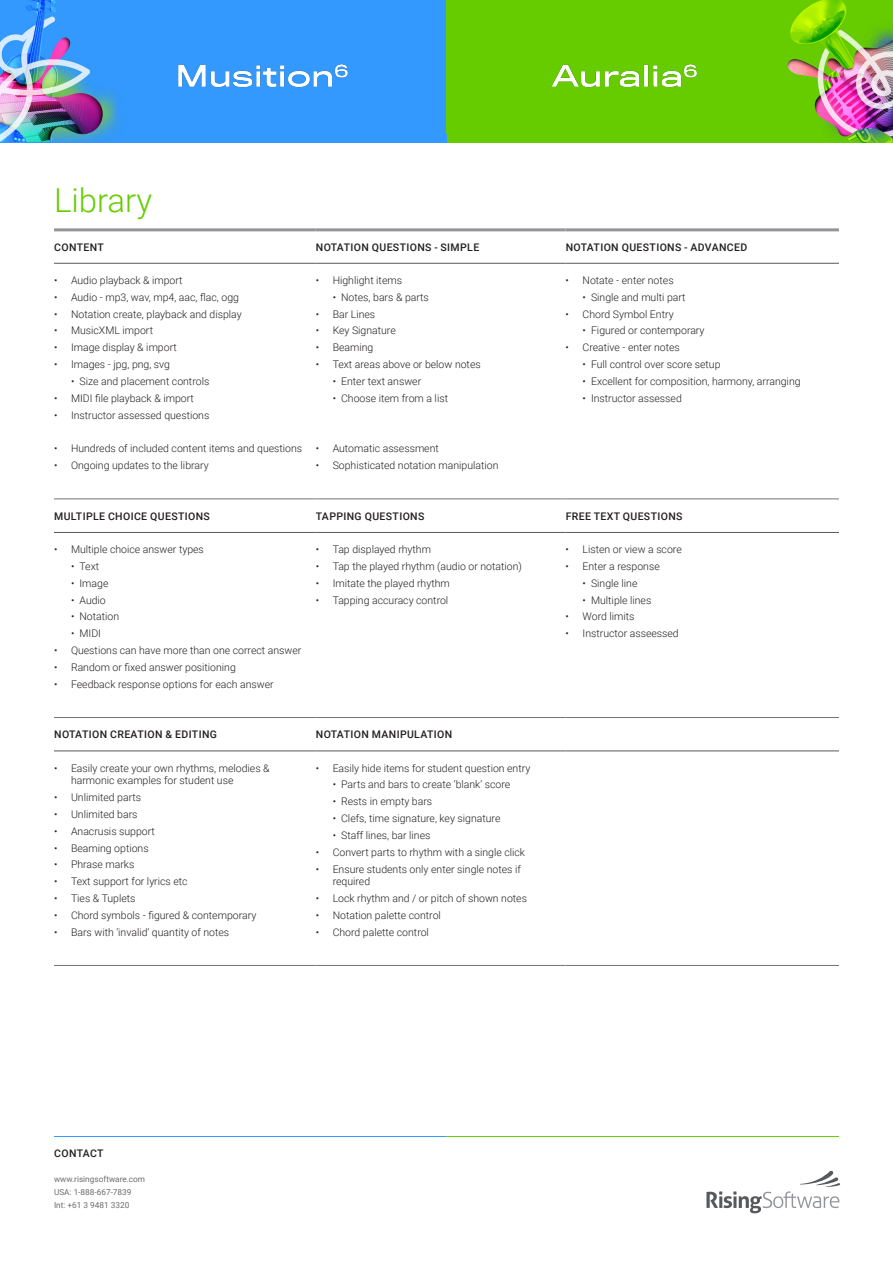
<style>
.page{position:relative;width:893px;height:1263px;background:#fff}
.page>*{position:absolute;margin:0;border:0;box-sizing:border-box;transform-origin:0 0}
.Heading_2{font:300 33px "Roboto";color:#6c0}
.t1{font:300 10.5px/12.6px "Roboto";color:#231f20}
.Table_Header{font:500 10.5px "Roboto";letter-spacing:.035em;color:#231f20}
.t2{font:8.25px/12.6px "Roboto";color:#6c6d70}
</style>
<div class="page">
<div style="left:0;top:0;width:446px;height:142px;background:#39f"></div>
<div style="left:446px;top:0;width:447px;height:142px;background:#6c0"></div>
<svg style="left:706px;top:1170px;width:134px;height:43px"></svg>
<hr style="left:54px;top:1136px;width:393px;height:1px;background:#39f">
<hr style="left:447px;top:1136px;width:392px;height:1px;background:#6c0">
<img style="left:0;top:0;width:122px;height:142px">
<img style="left:178px;top:64px;width:170px;height:24px">
<img style="left:551px;top:64px;width:146px;height:24px">
<img style="left:787px;top:0;width:106px;height:142px">
<hr style="left:54px;top:965px;width:262px;height:1px;background:#787373">
<hr style="left:316px;top:965px;width:250px;height:1px;background:#787373">
<hr style="left:566px;top:965px;width:273px;height:1px;background:#787373">
<hr style="left:54px;top:228px;width:262px;height:3px;background:#939598">
<hr style="left:316px;top:228px;width:250px;height:3px;background:#939598">
<hr style="left:54px;top:263px;width:262px;height:1px;background:#57585a">
<hr style="left:316px;top:263px;width:250px;height:1px;background:#57585a">
<hr style="left:566px;top:228px;width:273px;height:3px;background:#939598">
<hr style="left:566px;top:263px;width:273px;height:1px;background:#57585a">
<hr style="left:54px;top:499px;width:262px;height:1px;background:#787373">
<hr style="left:54px;top:532px;width:262px;height:1px;background:#57585a">
<hr style="left:316px;top:499px;width:250px;height:1px;background:#787373">
<hr style="left:316px;top:532px;width:250px;height:1px;background:#57585a">
<hr style="left:566px;top:499px;width:273px;height:1px;background:#787373">
<hr style="left:566px;top:532px;width:273px;height:1px;background:#57585a">
<hr style="left:54px;top:717px;width:262px;height:1px;background:#787373">
<hr style="left:54px;top:751px;width:262px;height:1px;background:#57585a">
<hr style="left:316px;top:717px;width:250px;height:1px;background:#787373">
<hr style="left:316px;top:751px;width:250px;height:1px;background:#57585a">
<hr style="left:566px;top:717px;width:273px;height:1px;background:#787373">
<hr style="left:566px;top:751px;width:273px;height:1px;background:#57585a">
<p class="Heading_2" style="left:54px;top:177px;width:100px">Library</p>
<p class="Table_Header" style="left:54px;top:239px;width:51px">CONTENT</p>
<p class="Table_Header" style="left:316px;top:239px;width:165px">NOTATION QUESTIONS - SIMPLE</p>
<p class="Table_Header" style="left:566px;top:239px;width:183px">NOTATION QUESTIONS - ADVANCED</p>
<p class="t1" style="left:54px;top:273px;width:130px">• Audio playback &amp; import</p>
<p class="t1" style="left:54px;top:290px;width:187px">• Audio - mp3, wav, mp4, aac, flac, ogg</p>
<p class="t1" style="left:54px;top:307px;width:189px">• Notation create, playback and display</p>
<p class="t1" style="left:54px;top:324px;width:101px">• MusicXML import</p>
<p class="t1" style="left:54px;top:341px;width:124px">• Image display &amp; import</p>
<p class="t1" style="left:54px;top:358px;width:118px">• Images - jpg, png, svg</p>
<p class="t1" style="left:71px;top:375px;width:140px">• Size and placement controls</p>
<p class="t1" style="left:54px;top:391px;width:141px">• MIDI file playback &amp; import</p>
<p class="t1" style="left:54px;top:408px;width:157px">• Instructor assessed questions</p>
<p class="t1" style="left:54px;top:442px;width:250px">• Hundreds of included content items and questions</p>
<p class="t1" style="left:54px;top:459px;width:156px">• Ongoing updates to the library</p>
<p class="t1" style="left:316px;top:273px;width:88px">• Highlight items</p>
<p class="t1" style="left:333px;top:290px;width:98px">• Notes, bars &amp; parts</p>
<p class="t1" style="left:316px;top:307px;width:61px">• Bar Lines</p>
<p class="t1" style="left:316px;top:324px;width:82px">• Key Signature</p>
<p class="t1" style="left:316px;top:341px;width:59px">• Beaming</p>
<p class="t1" style="left:316px;top:358px;width:167px">• Text areas above or below notes</p>
<p class="t1" style="left:333px;top:375px;width:90px">• Enter text answer</p>
<p class="t1" style="left:333px;top:391px;width:117px">• Choose item from a list</p>
<p class="t1" style="left:566px;top:273px;width:110px">• Notate - enter notes</p>
<p class="t1" style="left:583px;top:290px;width:105px">• Single and multi part</p>
<p class="t1" style="left:566px;top:307px;width:110px">• Chord Symbol Entry</p>
<p class="t1" style="left:583px;top:324px;width:123px">• Figured or contemporary</p>
<p class="t1" style="left:566px;top:341px;width:116px">• Creative - enter notes</p>
<p class="t1" style="left:583px;top:358px;width:139px">• Full control over score setup</p>
<p class="t1" style="left:583px;top:375px;width:220px">• Excellent for composition, harmony, arranging</p>
<p class="t1" style="left:583px;top:391px;width:101px">• Instructor assessed</p>
<p class="t1" style="left:316px;top:442px;width:125px">• Automatic assessment</p>
<p class="t1" style="left:316px;top:459px;width:184px">• Sophisticated notation manipulation</p>
<p class="Table_Header" style="left:54px;top:508px;width:157px">MULTIPLE CHOICE QUESTIONS</p>
<p class="Table_Header" style="left:316px;top:508px;width:110px">TAPPING QUESTIONS</p>
<p class="Table_Header" style="left:566px;top:508px;width:118px">FREE TEXT QUESTIONS</p>
<p class="t1" style="left:54px;top:543px;width:151px">• Multiple choice answer types</p>
<p class="t1" style="left:71px;top:559px;width:30px">• Text</p>
<p class="t1" style="left:71px;top:576px;width:39px">• Image</p>
<p class="t1" style="left:71px;top:593px;width:36px">• Audio</p>
<p class="t1" style="left:71px;top:610px;width:50px">• Notation</p>
<p class="t1" style="left:71px;top:627px;width:32px">• MIDI</p>
<p class="t1" style="left:54px;top:644px;width:249px">• Questions can have more than one correct answer</p>
<p class="t1" style="left:54px;top:661px;width:183px">• Random or fixed answer positioning</p>
<p class="t1" style="left:54px;top:677px;width:221px">• Feedback response options for each answer</p>
<p class="t1" style="left:316px;top:543px;width:117px">• Tap displayed rhythm</p>
<p class="t1" style="left:316px;top:559px;width:208px">• Tap the played rhythm (audio or notation)</p>
<p class="t1" style="left:316px;top:576px;width:136px">• Imitate the played rhythm</p>
<p class="t1" style="left:316px;top:593px;width:134px">• Tapping accuracy control</p>
<p class="t1" style="left:566px;top:543px;width:118px">• Listen or view a score</p>
<p class="t1" style="left:566px;top:559px;width:96px">• Enter a response</p>
<p class="t1" style="left:583px;top:576px;width:56px">• Single line</p>
<p class="t1" style="left:583px;top:593px;width:70px">• Multiple lines</p>
<p class="t1" style="left:566px;top:610px;width:71px">• Word limits</p>
<p class="t1" style="left:566px;top:627px;width:115px">• Instructor asseessed</p>
<p class="Table_Header" style="left:54px;top:727px;width:164px">NOTATION CREATION &amp; EDITING</p>
<p class="Table_Header" style="left:316px;top:727px;width:138px">NOTATION MANIPULATION</p>
<p class="t1" style="left:71px;top:761px;width:200px;text-indent:-17px">• Easily create your own rhythms, melodies &amp; harmonic examples for student use</p>
<p class="t1" style="left:54px;top:790px;width:89px">• Unlimited parts</p>
<p class="t1" style="left:54px;top:807px;width:85px">• Unlimited bars</p>
<p class="t1" style="left:54px;top:824px;width:102px">• Anacrusis support</p>
<p class="t1" style="left:54px;top:841px;width:96px">• Beaming options</p>
<p class="t1" style="left:54px;top:858px;width:82px">• Phrase marks</p>
<p class="t1" style="left:54px;top:875px;width:135px">• Text support for lyrics etc</p>
<p class="t1" style="left:54px;top:892px;width:83px">• Ties &amp; Tuplets</p>
<p class="t1" style="left:54px;top:908px;width:204px">• Chord symbols - figured &amp; contemporary</p>
<p class="t1" style="left:54px;top:925px;width:177px">• Bars with ‘invalid’ quantity of notes</p>
<p class="t1" style="left:316px;top:761px;width:216px">• Easily hide items for student question entry</p>
<p class="t1" style="left:333px;top:778px;width:179px">• Parts and bars to create ‘blank’ score</p>
<p class="t1" style="left:333px;top:795px;width:101px">• Rests in empty bars</p>
<p class="t1" style="left:333px;top:812px;width:169px">• Clefs, time signature, key signature</p>
<p class="t1" style="left:333px;top:828px;width:99px">• Staff lines, bar lines</p>
<p class="t1" style="left:316px;top:845px;width:211px">• Convert parts to rhythm with a single click</p>
<p class="t1" style="left:333px;top:862px;width:190px;text-indent:-17px">• Ensure students only enter single notes if required</p>
<p class="t1" style="left:316px;top:892px;width:213px">• Lock rhythm and / or pitch of shown notes</p>
<p class="t1" style="left:316px;top:908px;width:127px">• Notation palette control</p>
<p class="t1" style="left:316px;top:925px;width:115px">• Chord palette control</p>
<p class="Table_Header" style="left:54px;top:1146px;width:51px">CONTACT</p>
<p class="t2" style="left:54px;top:1173px;width:93px">www.risingsoftware.com<br>USA: 1-888-667-7839<br>Int: +61 3 9481 3320</p>
</div>
